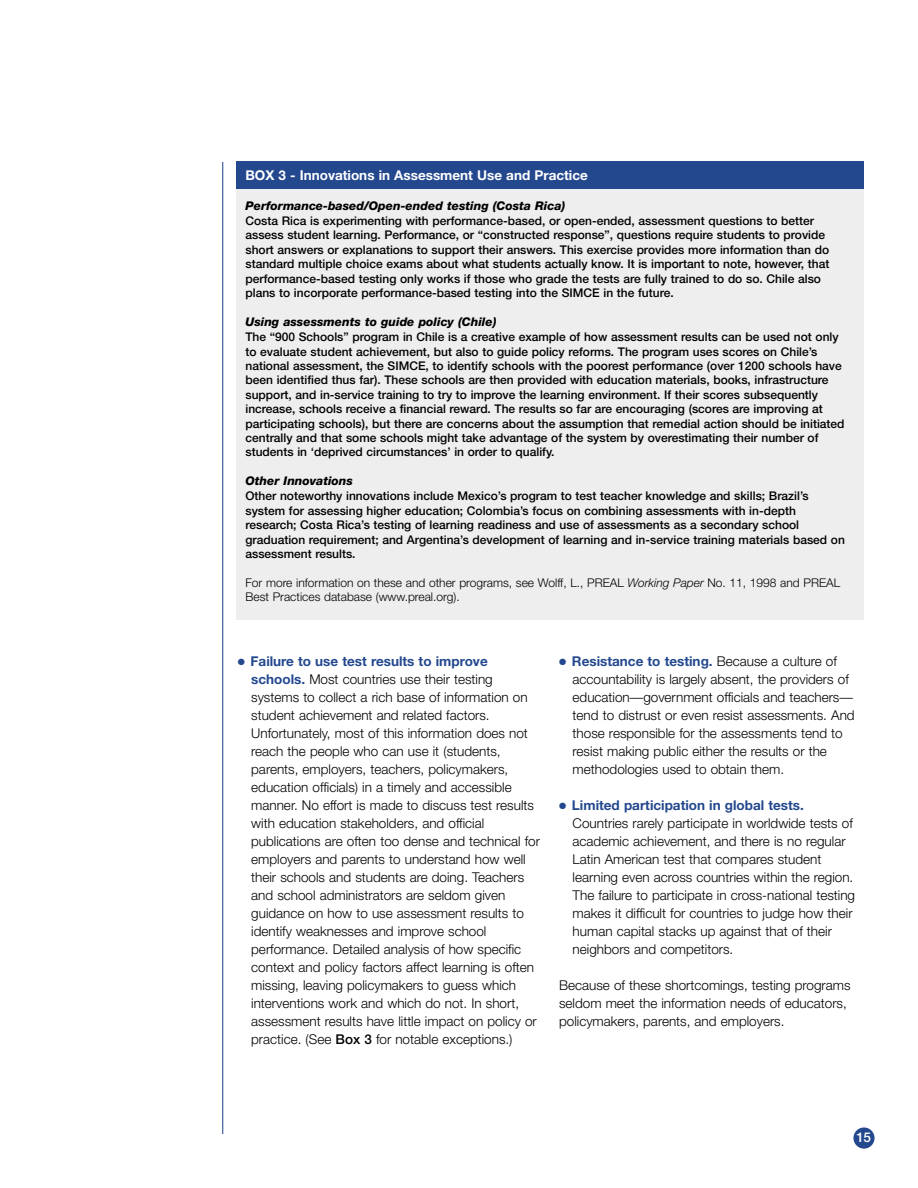
<style>
.page{position:relative;width:918px;height:1188px;background:#fff}
.page>*{position:absolute;margin:0;border:0;box-sizing:border-box;transform-origin:0 0}
.t1{font:300 13.5px/18px "Helvetica Neue";color:#000}
.t2{font:700 13.5px "Helvetica Neue";color:#fff}
.t3{font:500 13.5px "Helvetica Neue";color:#fff}
.t4{font:500 12px/14.4px "Helvetica Neue";color:#000}
.t5{font:300 12px/14.4px "Helvetica Neue";color:#000}
.t6{font:italic 800 12px "Helvetica Neue";color:#000}
.s1{font-style:italic}
.s2{color:#23488e}
.s3{font-weight:700;color:#23488e}
.s4{font-weight:500}
</style>
<div class="page">
<div style="left:853px;top:1127px;width:22px;height:22px;background:#23488e;border-radius:50%"></div>
<hr style="left:222px;top:162px;width:1px;height:972px;background:#23488e">
<div style="left:236px;top:162px;width:628px;height:458px;background:#eee"></div>
<div style="left:236px;top:162px;width:628px;height:27px;background:#23488e"></div>
<p class="t2" style="left:245px;top:170px;width:344px">BOX 3 - Innovations in Assessment Use and Practice</p>
<p class="t6" style="left:245px;top:201px;width:321px">Performance-based/Open-ended testing (Costa Rica)</p>
<p class="t4" style="left:245px;top:215px;width:585px">Costa Rica is experimenting with performance-based, or open-ended, assessment questions to better assess student learning. Performance, or “constructed response”, questions require students to provide short answers or explanations to support their answers. This exercise provides more information than do standard multiple choice exams about what students actually know. It is important to note, however, that performance-based testing only works if those who grade the tests are fully trained to do so. Chile also plans to incorporate performance-based testing into the SIMCE in the future.</p>
<p class="t6" style="left:245px;top:317px;width:253px">Using assessments to guide policy (Chile)</p>
<p class="t4" style="left:245px;top:331px;width:601px">The “900 Schools” program in Chile is a creative example of how assessment results can be used not only to evaluate student achievement, but also to guide policy reforms. The program uses scores on Chile’s national assessment, the SIMCE, to identify schools with the poorest performance (over 1200 schools have been identified thus far). These schools are then provided with education materials, books, infrastructure support, and in-service training to try to improve the learning environment. If their scores subsequently increase, schools receive a financial reward. The results so far are encouraging (scores are improving at participating schools), but there are concerns about the assumption that remedial action should be initiated centrally and that some schools might take advantage of the system by overestimating their number of students in ‘deprived circumstances’ in order to qualify.</p>
<p class="t6" style="left:245px;top:477px;width:109px">Other Innovations</p>
<p class="t4" style="left:245px;top:490px;width:601px">Other noteworthy innovations include Mexico’s program to test teacher knowledge and skills; Brazil’s system for assessing higher education; Colombia’s focus on combining assessments with in-depth research; Costa Rica’s testing of learning readiness and use of assessments as a secondary school graduation requirement; and Argentina’s development of learning and in-service training materials based on assessment results.</p>
<p class="t5" style="left:245px;top:577px;width:596px">For more information on these and other programs, see Wolff, L., PREAL <span class="s1">Working Paper</span> No. 11, 1998 and PREAL<br>Best Practices database (www.preal.org).</p>
<p class="t1" style="left:251px;top:654px;width:290px;text-indent:-14px"><span class="s2">●</span> <span class="s3">Failure to use test results to improve schools.</span> Most countries use their testing systems to collect a rich base of information on student achievement and related factors.<br>Unfortunately, most of this information does not reach the people who can use it (students, parents, employers, teachers, policymakers, education officials) in a timely and accessible manner. No effort is made to discuss test results with education stakeholders, and official publications are often too dense and technical for employers and parents to understand how well their schools and students are doing. Teachers and school administrators are seldom given guidance on how to use assessment results to identify weaknesses and improve school performance. Detailed analysis of how specific context and policy factors affect learning is often missing, leaving policymakers to guess which interventions work and which do not. In short, assessment results have little impact on policy or practice. (See <span class="s4">Box 3</span> for notable exceptions.)</p>
<p class="t1" style="left:573px;top:654px;width:284px;text-indent:-13px"><span class="s2">●</span> <span class="s3">Resistance to testing.</span> Because a culture of accountability is largely absent, the providers of education—government officials and teachers— tend to distrust or even resist assessments. And those responsible for the assessments tend to resist making public either the results or the methodologies used to obtain them.</p>
<p class="t1" style="left:573px;top:798px;width:284px;text-indent:-14px"><span class="s2">●</span> <span class="s3">Limited participation in global tests.<br></span>Countries rarely participate in worldwide tests of academic achievement, and there is no regular Latin American test that compares student learning even across countries within the region.<br>The failure to participate in cross-national testing makes it difficult for countries to judge how their human capital stacks up against that of their neighbors and competitors.</p>
<p class="t1" style="left:559px;top:978px;width:293px">Because of these shortcomings, testing programs seldom meet the information needs of educators, policymakers, parents, and employers.</p>
<p class="t3" style="left:856px;top:1132px;width:16px">15</p>
</div>
